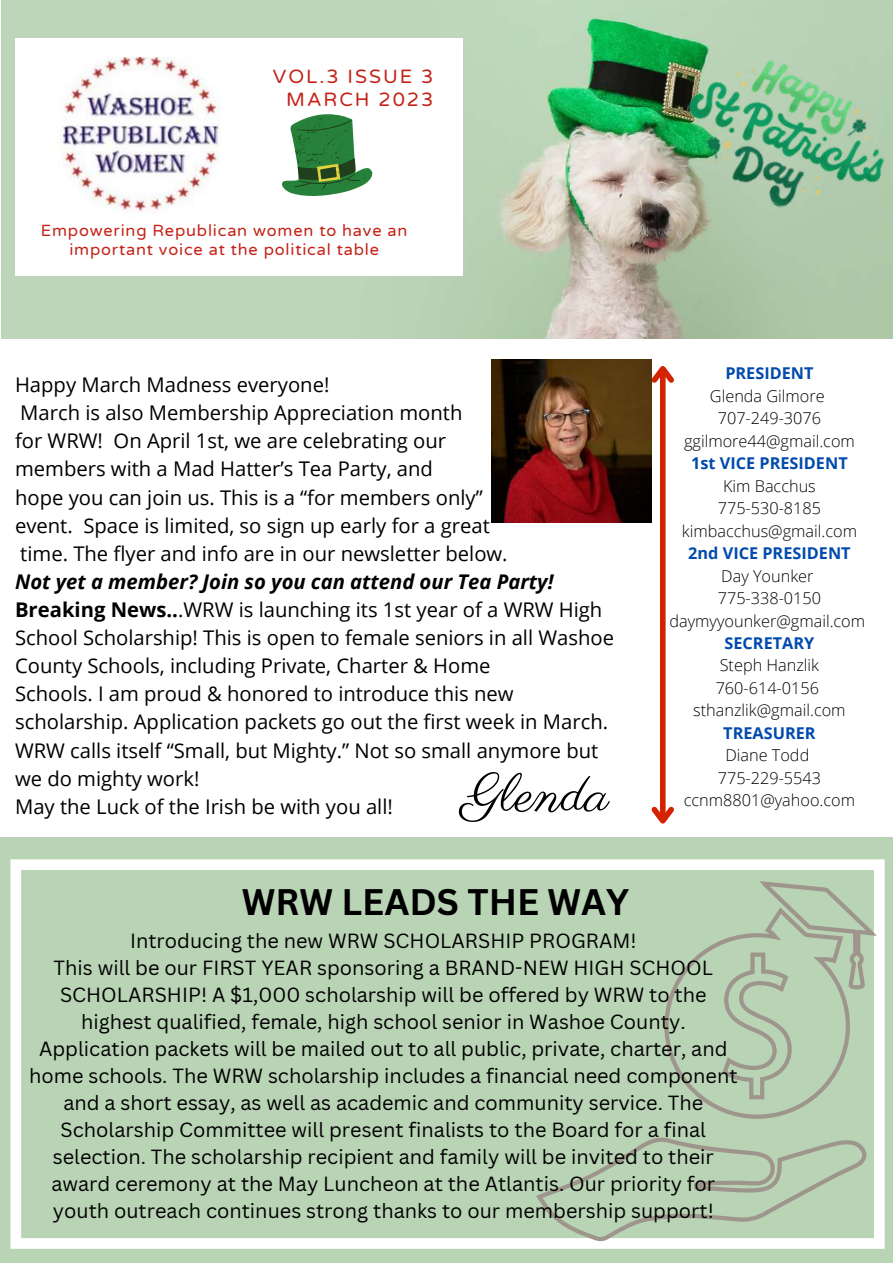
<style>
.page{position:relative;width:893px;height:1264px;background:#fff}
.page>*{position:absolute;margin:0;border:0;box-sizing:border-box;transform-origin:0 0}
.t1{font:53.25px "Parisienne";color:#000}
.t2{font:700 36px "Canva Sans";color:#000}
.t3{font:20.25px/28px "Open Sans";color:#000}
.t4{font:19.95px/27px "Canva Sans";color:#000;text-align:center}
.t5{font:19.5px/23.2px "Varela Round";letter-spacing:.1em;color:#c42217;text-align:right}
.t6{font:16.35px/19px "Varela Round";letter-spacing:.05em;color:#c42217;text-align:center}
.t7{font:300 16.2px/22.5px "Open Sans";color:#000;text-align:center}
.t8{font:700 16.2px "Open Sans";color:#004aad}
.s1{font-weight:700;font-style:italic}
.s2{font-weight:700}
</style>
<div class="page">
<img style="left:1px;top:0;width:891px;height:338px">
<svg style="left:0;top:837px;width:892px;height:425px;background:#bfd6bb"></svg>
<div style="left:660px;top:369px;width:5px;height:451px;background:#d32300"></div>
<svg style="left:651px;top:359px;width:23px;height:29px"></svg>
<svg style="left:651px;top:801px;width:23px;height:23px"></svg>
<img style="left:492px;top:359px;width:159px;height:163px">
<div style="left:15px;top:39px;width:447px;height:237px;background:#fff"></div>
<img style="left:58px;top:57px;width:163px;height:157px">
<img style="left:665px;top:34px;width:227px;height:207px">
<svg style="left:282px;top:114px;width:91px;height:82px"></svg>
<svg style="left:661px;top:881px;width:215px;height:237px;background:#b6ccb0"></svg>
<svg style="left:536px;top:1135px;width:330px;height:105px;background:#b7cdb1"></svg>
<svg style="left:619px;top:193px;width:3px;height:5px"></svg>
<p class="t5" style="left:273px;top:65px;width:162px">VOL.3 ISSUE 3<br>MARCH 2023</p>
<p class="t6" style="left:41px;top:221px;width:368px">Empowering Republican women to have an important voice at the political table</p>
<p class="t3" style="left:15px;top:370px;width:494px">Happy March Madness everyone!<br>March is also Membership Appreciation month<br>for WRW! On April 1st, we are celebrating our members with a Mad Hatter’s Tea Party, and<br>hope you can join us. This is a “for members only” event. Space is limited, so sign up early for a great time. The flyer and info are in our newsletter below.</p>
<p class="t3" style="left:15px;top:567px;width:600px"><span class="s1">Not yet a member? Join so you can attend our Tea Party!<br></span><span class="s2">Breaking News..</span>.WRW is launching its 1st year of a WRW High School Scholarship! This is open to female seniors in all Washoe County Schools, including Private, Charter &amp; Home<br>Schools. I am proud &amp; honored to introduce this new scholarship. Application packets go out the first week in March.<br>WRW calls itself “Small, but Mighty.” Not so small anymore but we do mighty work!<br>May the Luck of the Irish be with you all!</p>
<h1 class="t1" style="left:463px;top:762px;width:147px">Glenda</h1>
<h2 class="t2" style="left:242px;top:876px;width:389px">WRW LEADS THE WAY</h2>
<p class="t8" style="left:725px;top:362px;width:90px">PRESIDENT</p>
<p class="t7" style="left:684px;top:384px;width:172px">Glenda Gilmore<br>707-249-3076 ggilmore44@gmail.com</p>
<p class="t8" style="left:691px;top:452px;width:158px">1st VICE PRESIDENT</p>
<p class="t7" style="left:681px;top:474px;width:177px">Kim Bacchus<br>775-530-8185 kimbacchus@gmail.com</p>
<p class="t8" style="left:688px;top:541px;width:164px">2nd VICE PRESIDENT</p>
<p class="t7" style="left:669px;top:564px;width:197px">Day Younker<br>775-338-0150 daymyyounker@gmail.com</p>
<p class="t8" style="left:724px;top:631px;width:91px">SECRETARY</p>
<p class="t7" style="left:693px;top:654px;width:154px">Steph Hanzlik<br>760-614-0156 sthanzlik@gmail.com</p>
<p class="t8" style="left:723px;top:721px;width:94px">TREASURER</p>
<p class="t7" style="left:683px;top:744px;width:173px">Diane Todd<br>775-229-5543 ccnm8801@yahoo.com</p>
<p class="t4" style="left:29px;top:927px;width:710px">Introducing the new WRW SCHOLARSHIP PROGRAM!<br>This will be our FIRST YEAR sponsoring a BRAND-NEW HIGH SCHOOL SCHOLARSHIP! A $1,000 scholarship will be offered by WRW to the highest qualified, female, high school senior in Washoe County.<br>Application packets will be mailed out to all public, private, charter, and home schools. The WRW scholarship includes a financial need component and a short essay, as well as academic and community service. The Scholarship Committee will present finalists to the Board for a final selection. The scholarship recipient and family will be invited to their award ceremony at the May Luncheon at the Atlantis. Our priority for youth outreach continues strong thanks to our membership support!</p>
</div>
